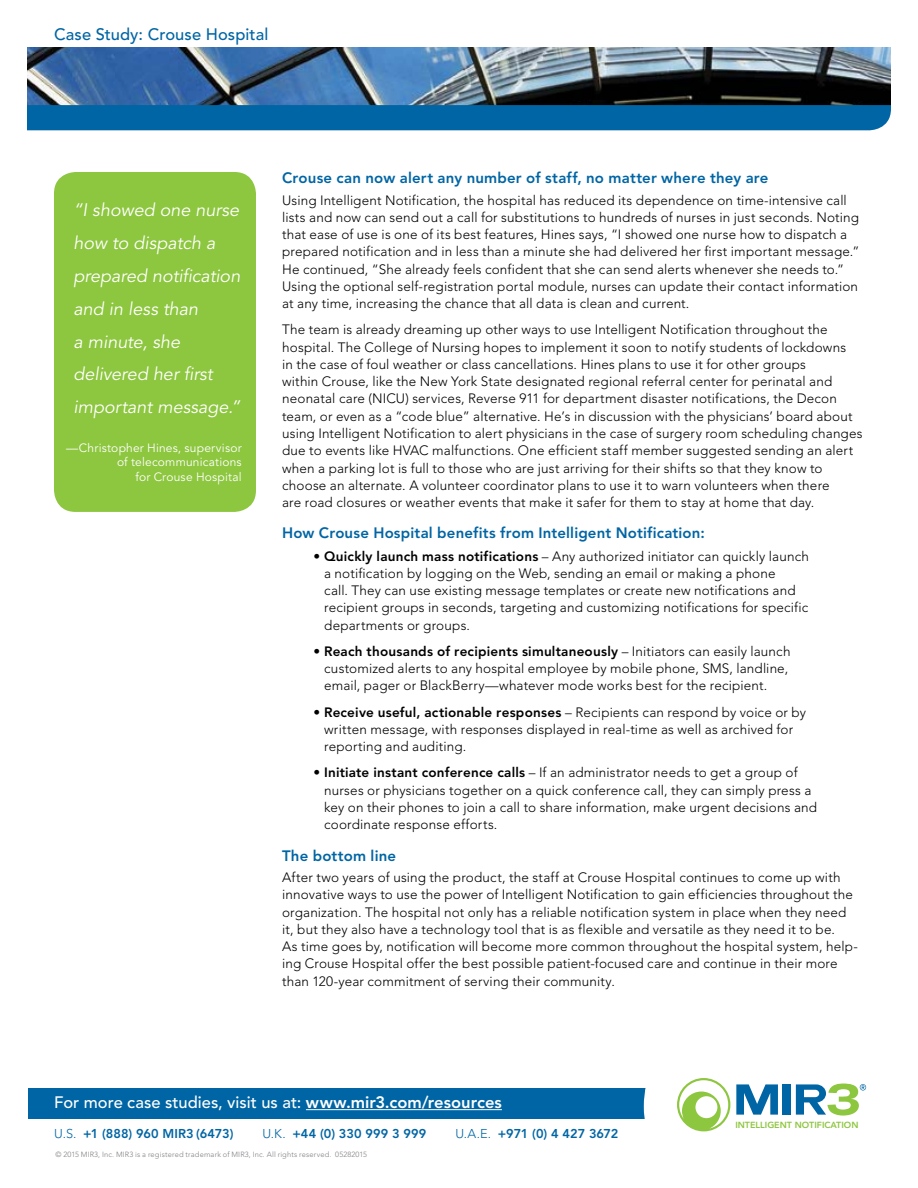
<style>
.page{position:relative;width:918px;height:1188px;background:#fff}
.page>*{position:absolute;margin:0;border:0;box-sizing:border-box;transform-origin:0 0}
.t1{font:italic 18px/33px "Avenir";color:#fff}
.t2{font:500 16.5px "Avenir";color:#fff}
.t3{font:500 16.5px "Avenir";letter-spacing:.005em;color:#0065a4}
.t4{font:800 15px "Avenir";letter-spacing:.01em;color:#0065a4}
.t5{font:300 13.5px/17.2px "Avenir";letter-spacing:.01em;color:#000}
.t6{font:800 12.75px "Avenir";letter-spacing:.005em;color:#0065a4}
.t7{font:12px/14.7px "Avenir";letter-spacing:.015em;color:#fff;text-align:right}
.t8{font:800 8.85px "Avenir";color:#8dc63f}
.t9{font:300 7.5px "Avenir";letter-spacing:.02em;color:#807f83}
.s1{font-weight:800}
.s2{font-weight:300}
</style>
<div class="page">
<div style="left:28px;top:1088px;width:864px;height:31px;background:#0065a4"></div>
<svg style="left:644px;top:1083px;width:248px;height:49px"></svg>
<hr style="left:306px;top:1109px;width:196px;height:1px;background:#fff">
<svg style="left:677px;top:1078px;width:53px;height:53px"></svg>
<div style="left:783px;top:1084px;width:8px;height:31px;background:#0065a4"></div>
<svg style="left:736px;top:1084px;width:42px;height:31px"></svg>
<svg style="left:796px;top:1084px;width:70px;height:32px"></svg>
<img style="left:27px;top:47px;width:864px;height:58px">
<div style="left:54px;top:172px;width:202px;height:340px;background:#8dc63f;border-radius:22px"></div>
<div style="left:27px;top:105px;width:864px;height:25px;background:#0065a4"></div>
<p class="t3" style="left:54px;top:24px;width:216px">Case Study: Crouse Hospital</p>
<h1 class="t1" style="left:74px;top:193px;width:168px">“I showed one nurse how to dispatch a prepared notification and in less than<br>a minute, she delivered her first important message.”</h1>
<p class="t7" style="left:66px;top:440px;width:177px">—Christopher Hines, supervisor of telecommunications<br>for Crouse Hospital</p>
<p class="t4" style="left:282px;top:169px;width:488px">Crouse can now alert any number of staff, no matter where they are</p>
<p class="t5" style="left:282px;top:191px;width:579px">Using Intelligent Notification, the hospital has reduced its dependence on time-intensive call lists and now can send out a call for substitutions to hundreds of nurses in just seconds. Noting that ease of use is one of its best features, Hines says, “I showed one nurse how to dispatch a prepared notification and in less than a minute she had delivered her first important message.” He continued, “She already feels confident that she can send alerts whenever she needs to.” Using the optional self-registration portal module, nurses can update their contact information at any time, increasing the chance that all data is clean and current.</p>
<p class="t5" style="left:282px;top:321px;width:582px">The team is already dreaming up other ways to use Intelligent Notification throughout the hospital. The College of Nursing hopes to implement it soon to notify students of lockdowns<br>in the case of foul weather or class cancellations. Hines plans to use it for other groups<br>within Crouse, like the New York State designated regional referral center for perinatal and neonatal care (NICU) services, Reverse 911 for department disaster notifications, the Decon team, or even as a “code blue” alternative. He’s in discussion with the physicians’ board about using Intelligent Notification to alert physicians in the case of surgery room scheduling changes due to events like HVAC malfunctions. One efficient staff member suggested sending an alert when a parking lot is full to those who are just arriving for their shifts so that they know to choose an alternate. A volunteer coordinator plans to use it to warn volunteers when there<br>are road closures or weather events that make it safer for them to stay at home that day.</p>
<p class="t4" style="left:282px;top:524px;width:424px">How Crouse Hospital benefits from Intelligent Notification:</p>
<p class="t5" style="left:324px;top:547px;width:486px;text-indent:-11px">• <span class="s1">Quickly launch mass notifications</span> – Any authorized initiator can quickly launch a notification by logging on the Web, sending an email or making a phone<br>call. They can use existing message templates or create new notifications and recipient groups in seconds, targeting and customizing notifications for specific departments or groups.</p>
<p class="t5" style="left:324px;top:643px;width:468px;text-indent:-11px">• <span class="s1">Reach thousands of recipients simultaneously</span> – Initiators can easily launch customized alerts to any hospital employee by mobile phone, SMS, landline, email, pager or BlackBerry—whatever mode works best for the recipient.</p>
<p class="t5" style="left:324px;top:703px;width:483px;text-indent:-11px">• <span class="s1">Receive useful, actionable responses</span> – Recipients can respond by voice or by written message, with responses displayed in real-time as well as archived for reporting and auditing.</p>
<p class="t5" style="left:324px;top:764px;width:494px;text-indent:-11px">• <span class="s1">Initiate instant conference calls</span> – If an administrator needs to get a group of nurses or physicians together on a quick conference call, they can simply press a key on their phones to join a call to share information, make urgent decisions and coordinate response efforts.</p>
<p class="t4" style="left:282px;top:846px;width:115px">The bottom line</p>
<p class="t5" style="left:282px;top:869px;width:577px">After two years of using the product, the staff at Crouse Hospital continues to come up with innovative ways to use the power of Intelligent Notification to gain efficiencies throughout the organization. The hospital not only has a reliable notification system in place when they need it, but they also have a technology tool that is as flexible and versatile as they need it to be.<br>As time goes by, notification will become more common throughout the hospital system, help&shy;ing Crouse Hospital offer the best possible patient-focused care and continue in their more than 120-year commitment of serving their community.</p>
<p class="t2" style="left:54px;top:1093px;width:449px">For more case studies, visit us at: <span class="s1">www.mir3.com/resources</span></p>
<p class="t6" style="left:54px;top:1126px;width:181px"><span class="s2">U.S.</span> +1 (888) 960 MIR3 (6473)</p>
<p class="t6" style="left:262px;top:1126px;width:166px"><span class="s2">U.K.</span> +44 (0) 330 999 3 999</p>
<p class="t6" style="left:455px;top:1126px;width:165px"><span class="s2">U.A.E.</span> +971 (0) 4 427 3672</p>
<p class="t9" style="left:56px;top:1150px;width:313px">© 2015 MIR3, Inc. MIR3 is a registered trademark of MIR3, Inc. All rights reserved. 05282015</p>
<p class="t8" style="left:735px;top:1119px;width:125px">INTELLIGENT NOTIFICATION</p>
</div>
